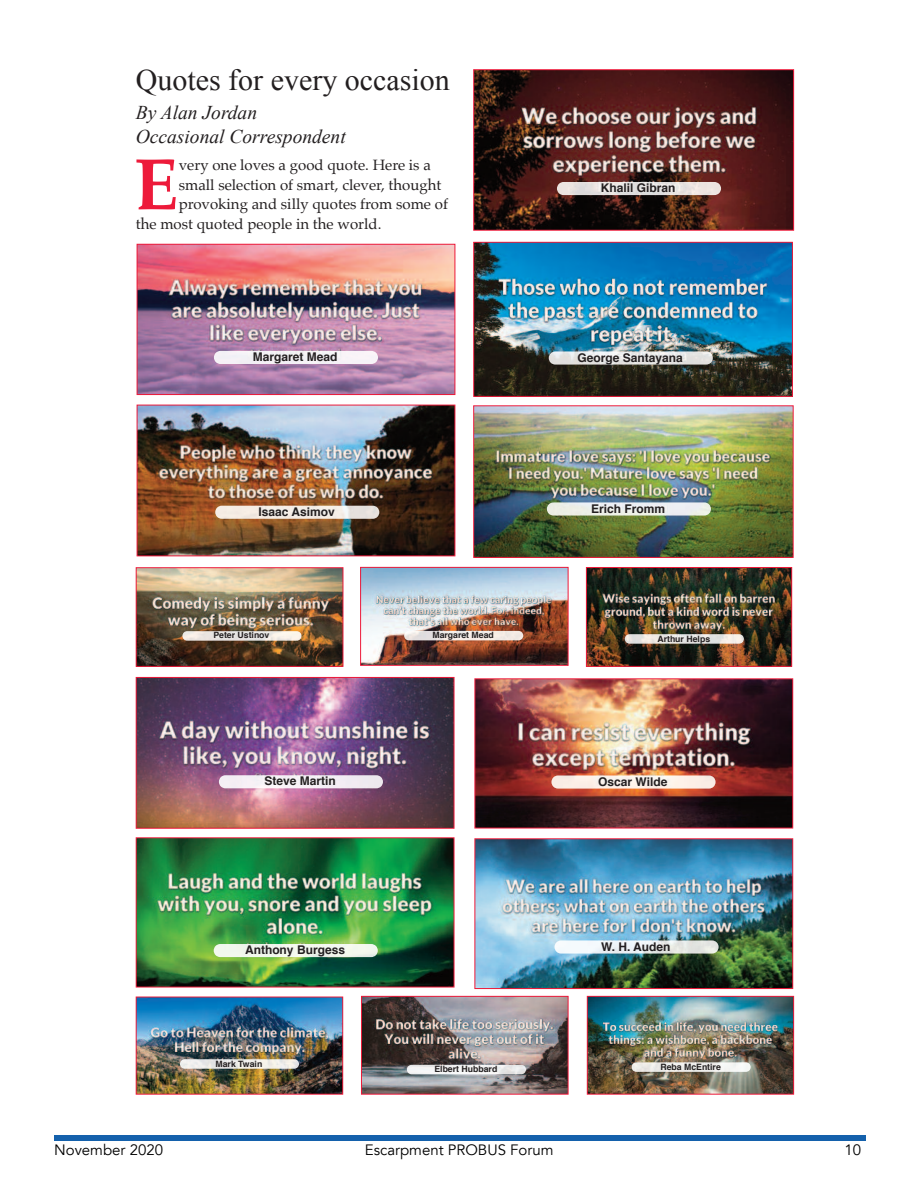
<style>
.page{position:relative;width:918px;height:1188px;background:#fff}
.page>*{position:absolute;margin:0;border:0;box-sizing:border-box;transform-origin:0 0}
.t1{font:700 73.2px "Palatino";color:#ed1a3a}
.t2{font:30px "Times New Roman";color:#231f20}
.t3{font:italic 19.5px/23.4px "Times New Roman";color:#231f20}
.t4{font:15px "Palatino";color:#231f20}
.t5{font:15px "Avenir LT";color:#000}
.t6{font:700 12px "Helvetica";color:#231f20}
.t7{font:700 8.7px "Helvetica";color:#231f20}
</style>
<div class="page">
<div style="left:54px;top:1135px;width:811px;height:6px;background:#1461ac"></div>
<img style="left:475px;top:244px;width:316px;height:151px">
<div style="left:473px;top:242px;width:320px;height:155px;border:1px solid #ed1a3a"></div>
<img style="left:362px;top:569px;width:204px;height:95px">
<div style="left:360px;top:567px;width:208px;height:99px;border:1px solid #ed1a3a"></div>
<img style="left:475px;top:71px;width:317px;height:158px">
<div style="left:473px;top:69px;width:321px;height:162px;border:1px solid #ed1a3a"></div>
<img style="left:588px;top:569px;width:202px;height:96px">
<div style="left:586px;top:567px;width:206px;height:100px;border:1px solid #ed1a3a"></div>
<img style="left:475px;top:407px;width:317px;height:149px">
<div style="left:473px;top:405px;width:321px;height:153px;border:1px solid #ed1a3a"></div>
<img style="left:363px;top:998px;width:203px;height:95px">
<div style="left:361px;top:996px;width:207px;height:99px;border:1px solid #ed1a3a"></div>
<img style="left:589px;top:998px;width:203px;height:95px">
<div style="left:587px;top:996px;width:207px;height:99px;border:1px solid #ed1a3a"></div>
<img style="left:139px;top:246px;width:314px;height:147px">
<div style="left:137px;top:244px;width:318px;height:151px;border:1px solid #ed1a3a"></div>
<img style="left:139px;top:407px;width:314px;height:147px">
<img style="left:138px;top:679px;width:314px;height:148px">
<div style="left:136px;top:677px;width:318px;height:152px;border:1px solid #ed1a3a"></div>
<img style="left:138px;top:839px;width:314px;height:146px">
<img style="left:477px;top:840px;width:314px;height:147px">
<div style="left:475px;top:838px;width:318px;height:151px;border:1px solid #ed1a3a"></div>
<img style="left:138px;top:999px;width:203px;height:94px">
<img style="left:477px;top:680px;width:314px;height:146px">
<img style="left:138px;top:569px;width:203px;height:96px">
<div style="left:136px;top:567px;width:207px;height:100px;border:1px solid #ed1a3a"></div>
<img style="left:557px;top:182px;width:164px;height:13px">
<img style="left:549px;top:351px;width:164px;height:14px">
<div style="left:214px;top:351px;width:164px;height:13px;background:#f5f1f6"></div>
<img style="left:215px;top:506px;width:164px;height:13px">
<img style="left:547px;top:502px;width:164px;height:14px">
<img style="left:551px;top:775px;width:165px;height:14px">
<img style="left:554px;top:940px;width:165px;height:14px">
<img style="left:219px;top:775px;width:164px;height:13px">
<img style="left:214px;top:944px;width:164px;height:13px">
<img style="left:180px;top:1059px;width:119px;height:10px">
<img style="left:407px;top:1065px;width:119px;height:9px">
<img style="left:632px;top:1062px;width:119px;height:10px">
<img style="left:625px;top:634px;width:119px;height:10px">
<img style="left:404px;top:631px;width:119px;height:9px">
<img style="left:182px;top:631px;width:120px;height:10px">
<p class="t2" style="left:136px;top:60px;width:316px">Quotes for every occasion</p>
<p class="t3" style="left:136px;top:101px;width:211px">By Alan Jordan<br>Occasional Correspondent</p>
<p class="t1" style="left:134px;top:122px;width:46px">E</p>
<p class="t4" style="left:179px;top:152px;width:254px">very one loves a good quote. Here is a</p>
<p class="t4" style="left:179px;top:172px;width:264px">small selection of smart, clever, thought</p>
<p class="t4" style="left:179px;top:192px;width:271px">provoking and silly quotes from some of</p>
<p class="t4" style="left:136px;top:212px;width:247px">the most quoted people in the world.</p>
<p class="t6" style="left:601px;top:178px;width:76px">Khalil Gibran</p>
<p class="t6" style="left:253px;top:347px;width:86px">Margaret Mead</p>
<p class="t6" style="left:577px;top:348px;width:107px">George Santayana</p>
<p class="t6" style="left:258px;top:502px;width:78px">Isaac Asimov</p>
<p class="t6" style="left:591px;top:499px;width:76px">Erich Fromm</p>
<p class="t7" style="left:213px;top:628px;width:58px">Peter Ustinov</p>
<p class="t7" style="left:432px;top:628px;width:63px">Margaret Mead</p>
<p class="t7" style="left:657px;top:631px;width:54px">Arthur Helps</p>
<p class="t6" style="left:265px;top:771px;width:73px">Steve Martin</p>
<p class="t6" style="left:598px;top:772px;width:71px">Oscar Wilde</p>
<p class="t6" style="left:245px;top:940px;width:102px">Anthony Burgess</p>
<p class="t6" style="left:601px;top:937px;width:71px">W. H. Auden</p>
<p class="t7" style="left:216px;top:1056px;width:48px">Mark Twain</p>
<p class="t7" style="left:434px;top:1062px;width:64px">Elbert Hubbard</p>
<p class="t7" style="left:660px;top:1060px;width:62px">Reba McEntire</p>
<p class="t5" style="left:54px;top:1141px;width:110px">November 2020</p>
<p class="t5" style="left:365px;top:1141px;width:190px">Escarpment PROBUS Forum</p>
<p class="t5" style="left:845px;top:1141px;width:18px">10</p>
</div>
